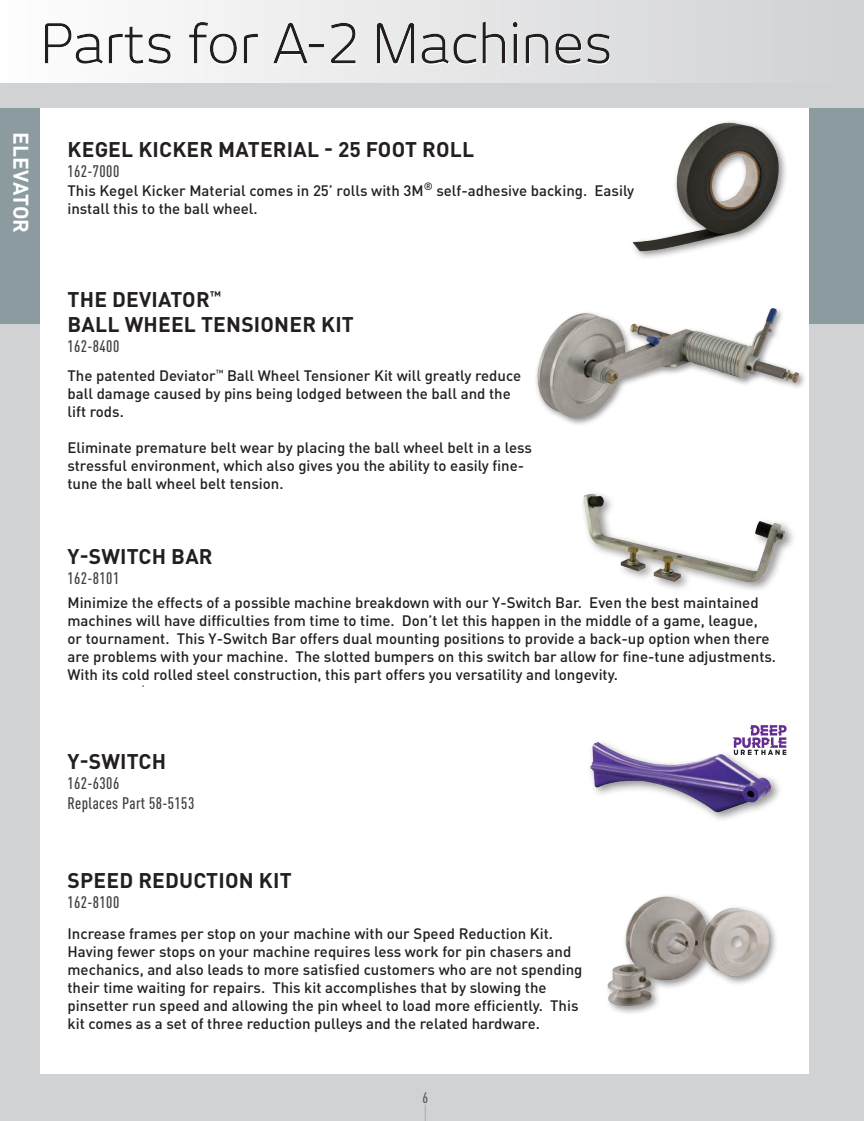
<style>
.page{position:relative;width:864px;height:1121px;background:#fff}
.page>*{position:absolute;margin:0;border:0;box-sizing:border-box;transform-origin:0 0}
.t1{font:700 21px "DIN Pro";letter-spacing:.01em;color:#231f20}
.t2{font:700 21px "DIN Pro";letter-spacing:.01em;color:#fff}
.t3{font:500 16.5px "DIN Cond";letter-spacing:.025em;color:#3e3e3f}
.t4{font:500 15px/18px "DIN Pro";color:#231f20}
.t5{font:500 15px "DIN Cond";color:#57585a}
</style>
<div class="page">
<div style="left:0;top:0;width:864px;height:1120px;background:#d1d2d4"></div>
<svg style="left:425px;top:1104px;width:1px;height:16px"></svg>
<div style="left:0;top:0;width:864px;height:83px;background:linear-gradient(to right,#fefefe,#d1d2d4)"></div>
<div style="left:29px;top:10px;width:654px;height:68px;background:#231f20;opacity:.24"></div>
<div style="left:0;top:108px;width:864px;height:216px;background:#8c9ba0"></div>
<div style="left:40px;top:108px;width:769px;height:965px;background:#fff"></div>
<img style="left:536px;top:308px;width:265px;height:117px">
<img style="left:583px;top:493px;width:208px;height:97px">
<img style="left:607px;top:896px;width:167px;height:116px">
<div style="left:629px;top:118px;width:160px;height:143px;background:#231f20;opacity:.5"></div>
<img style="left:629px;top:119px;width:154px;height:142px">
<svg style="left:749px;top:725px;width:38px;height:30px"></svg>
<img style="left:590px;top:730px;width:194px;height:90px">
<p class="t2" style="left:35px;top:132px;width:103px;rotate:90deg">ELEVATOR</p>
<p class="t1" style="left:68px;top:135px;width:408px">KEGEL KICKER MATERIAL - 25 FOOT ROLL</p>
<p class="t3" style="left:68px;top:161px;width:53px">162-7000</p>
<p class="t4" style="left:67px;top:181px;width:568px">This Kegel Kicker Material comes in 25’ rolls with 3M<sup>®</sup> self-adhesive backing. Easily install this to the ball wheel.</p>
<p class="t1" style="left:68px;top:285px;width:155px">THE DEVIATOR<sup>™</sup></p>
<p class="t1" style="left:68px;top:310px;width:288px">BALL WHEEL TENSIONER KIT</p>
<p class="t3" style="left:68px;top:336px;width:53px">162-8400</p>
<p class="t4" style="left:67px;top:366px;width:455px">The patented Deviator<sup>™</sup> Ball Wheel Tensioner Kit will greatly reduce ball damage caused by pins being lodged between the ball and the lift rods.</p>
<p class="t4" style="left:67px;top:438px;width:466px">Eliminate premature belt wear by placing the ball wheel belt in a less stressful environment, which also gives you the ability to easily fine&shy;tune the ball wheel belt tension.</p>
<p class="t1" style="left:68px;top:542px;width:147px">Y-SWITCH BAR</p>
<p class="t3" style="left:68px;top:568px;width:53px">162-8101</p>
<p class="t4" style="left:68px;top:592px;width:710px">Minimize the effects of a possible machine breakdown with our Y-Switch Bar. Even the best maintained machines will have difficulties from time to time. Don’t let this happen in the middle of a game, league, or tournament. This Y-Switch Bar offers dual mounting positions to provide a back-up option when there are problems with your machine. The slotted bumpers on this switch bar allow for fine-tune adjustments.<br>With its cold rolled steel construction, this part offers you versatility and longevity.</p>
<p class="t1" style="left:68px;top:747px;width:100px">Y-SWITCH</p>
<p class="t3" style="left:68px;top:773px;width:53px">162-6306</p>
<p class="t3" style="left:68px;top:793px;width:128px">Replaces Part 58-5153</p>
<p class="t1" style="left:68px;top:866px;width:226px">SPEED REDUCTION KIT</p>
<p class="t3" style="left:68px;top:892px;width:53px">162-8100</p>
<p class="t4" style="left:68px;top:924px;width:516px">Increase frames per stop on your machine with our Speed Reduction Kit.<br>Having fewer stops on your machine requires less work for pin chasers and mechanics, and also leads to more satisfied customers who are not spending their time waiting for repairs. This kit accomplishes that by slowing the pinsetter run speed and allowing the pin wheel to load more efficiently. This kit comes as a set of three reduction pulleys and the related hardware.</p>
<p class="t5" style="left:422px;top:1088px;width:7px">6</p>
</div>
